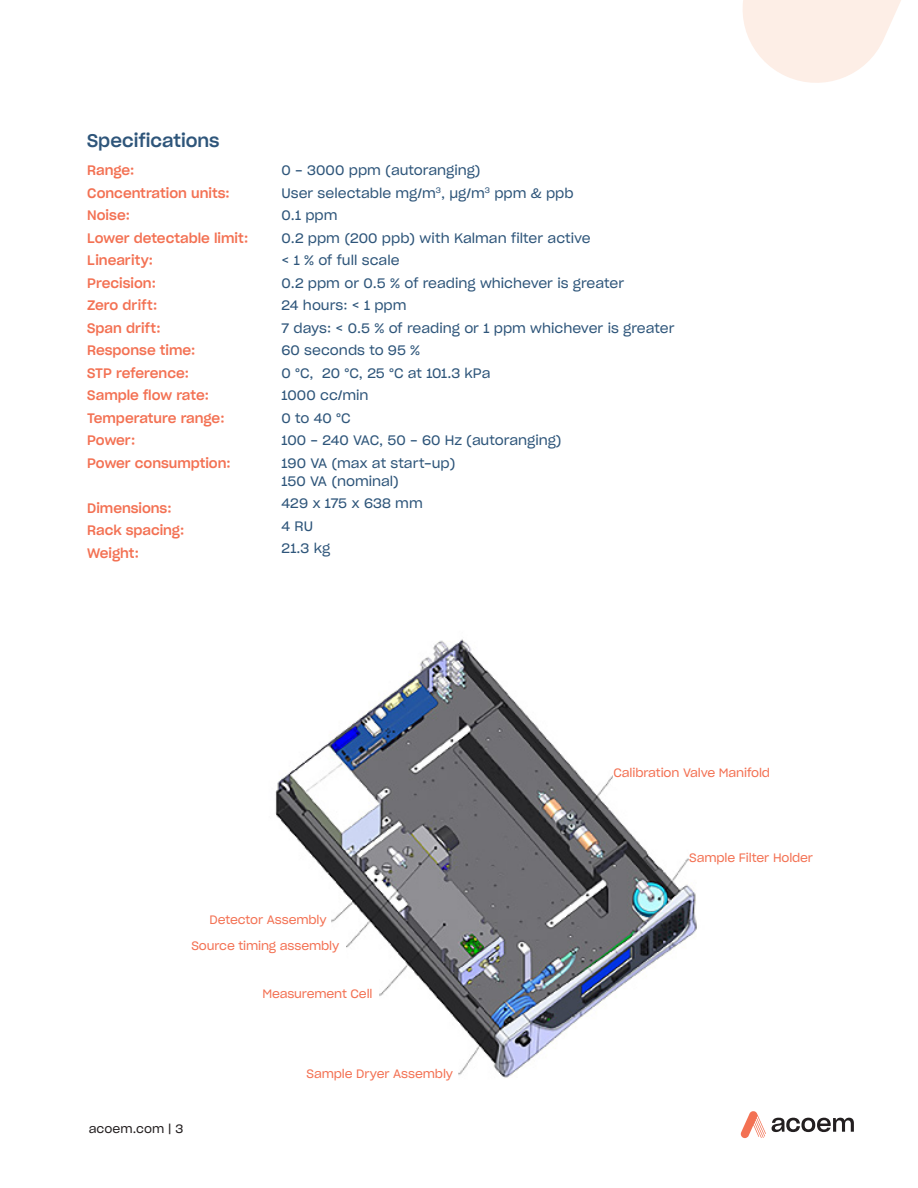
<style>
.page{position:relative;width:918px;height:1188px;background:#fff}
.page>*{position:absolute;margin:0;border:0;box-sizing:border-box;transform-origin:0 0}
.Sub-Heading_Specifications{font:18px "Sharp Grotesk Medium 20";letter-spacing:.005em;color:#2e557a}
.Actual-specs-content{font:13.5px/22.5px "Sharp Grotesk Book 20";color:#2e557a}
.Orrange_Sub_Heading{font:13.5px/22.5px "Sharp Grotesk Medium 20";color:#f37153}
.Black_subheading-reverse{font:12px "Sharp Grotesk Book 20";letter-spacing:-.01em;color:#f37153}
.t1{font:12px "Sharp Grotesk Book 20";letter-spacing:.005em;color:#231f20}
</style>
<div class="page">
<img style="left:275px;top:639px;width:422px;height:439px">
<div style="left:209px;top:905px;width:122px;height:28px;background:#fff"></div>
<div style="left:614px;top:758px;width:167px;height:28px;background:#fff"></div>
<div style="left:689px;top:843px;width:128px;height:28px;background:#fff"></div>
<div style="left:191px;top:931px;width:155px;height:29px;background:#fff"></div>
<div style="left:262px;top:979px;width:116px;height:29px;background:#fff"></div>
<div style="left:307px;top:1059px;width:151px;height:28px;background:#fff"></div>
<svg style="left:743px;top:0;width:158px;height:83px"></svg>
<svg style="left:740px;top:1111px;width:26px;height:27px"></svg>
<svg style="left:772px;top:1118px;width:82px;height:14px"></svg>
<p class="Sub-Heading_Specifications" style="left:87px;top:125px;width:134px">Specifications</p>
<p class="Orrange_Sub_Heading" style="left:87px;top:158px;width:49px">Range:</p>
<p class="Orrange_Sub_Heading" style="left:87px;top:181px;width:144px">Concentration units:</p>
<p class="Orrange_Sub_Heading" style="left:87px;top:203px;width:44px">Noise:</p>
<p class="Orrange_Sub_Heading" style="left:87px;top:226px;width:163px">Lower detectable limit:</p>
<p class="Orrange_Sub_Heading" style="left:87px;top:248px;width:67px">Linearity:</p>
<p class="Orrange_Sub_Heading" style="left:87px;top:271px;width:70px">Precision:</p>
<p class="Orrange_Sub_Heading" style="left:87px;top:293px;width:71px">Zero drift:</p>
<p class="Orrange_Sub_Heading" style="left:87px;top:316px;width:75px">Span drift:</p>
<p class="Orrange_Sub_Heading" style="left:87px;top:338px;width:110px">Response time:</p>
<p class="Orrange_Sub_Heading" style="left:87px;top:361px;width:103px">STP reference:</p>
<p class="Orrange_Sub_Heading" style="left:87px;top:383px;width:123px">Sample flow rate:</p>
<p class="Orrange_Sub_Heading" style="left:87px;top:406px;width:139px">Temperature range:</p>
<p class="Orrange_Sub_Heading" style="left:87px;top:428px;width:49px">Power:</p>
<p class="Orrange_Sub_Heading" style="left:87px;top:451px;width:145px">Power consumption:</p>
<p class="Orrange_Sub_Heading" style="left:87px;top:496px;width:99px">Dimensions:<br>Rack spacing:<br>Weight:</p>
<p class="Actual-specs-content" style="left:282px;top:158px;width:201px">0 - 3000 ppm (autoranging)</p>
<p class="Actual-specs-content" style="left:282px;top:181px;width:294px">User selectable mg/m<sup>3</sup>, μg/m<sup>3</sup> ppm &amp; ppb</p>
<p class="Actual-specs-content" style="left:282px;top:203px;width:57px">0.1 ppm</p>
<p class="Actual-specs-content" style="left:282px;top:226px;width:311px">0.2 ppm (200 ppb) with Kalman filter active</p>
<p class="Actual-specs-content" style="left:282px;top:248px;width:120px">&lt; 1 % of full scale</p>
<p class="Actual-specs-content" style="left:282px;top:271px;width:344px">0.2 ppm or 0.5 % of reading whichever is greater</p>
<p class="Actual-specs-content" style="left:282px;top:293px;width:127px">24 hours: &lt; 1 ppm</p>
<p class="Actual-specs-content" style="left:282px;top:316px;width:394px">7 days: &lt; 0.5 % of reading or 1 ppm whichever is greater<br>60 seconds to 95 %</p>
<p class="Actual-specs-content" style="left:282px;top:361px;width:210px">0 °C, 20 °C, 25 °C at 101.3 kPa</p>
<p class="Actual-specs-content" style="left:282px;top:383px;width:89px">1000 cc/min</p>
<p class="Actual-specs-content" style="left:282px;top:406px;width:71px">0 to 40 °C</p>
<p class="Actual-specs-content" style="left:282px;top:428px;width:282px">100 - 240 VAC, 50 - 60 Hz (autoranging)</p>
<p class="Actual-specs-content" style="left:282px;top:453px;width:175px;line-height:18px">190 VA (max at start-up)<br>150 VA (nominal)</p>
<p class="Actual-specs-content" style="left:282px;top:491px;width:143px">429 x 175 x 638 mm</p>
<p class="Actual-specs-content" style="left:282px;top:514px;width:33px">4 RU</p>
<p class="Actual-specs-content" style="left:282px;top:536px;width:50px">21.3 kg</p>
<p class="Black_subheading-reverse" style="left:614px;top:763px;width:158px">Calibration Valve Manifold</p>
<p class="Black_subheading-reverse" style="left:689px;top:848px;width:125px">Sample Filter Holder</p>
<p class="Black_subheading-reverse" style="left:209px;top:910px;width:119px">Detector Assembly</p>
<p class="Black_subheading-reverse" style="left:191px;top:936px;width:149px">Source timing assembly</p>
<p class="Black_subheading-reverse" style="left:262px;top:984px;width:112px">Measurement Cell</p>
<p class="t1" style="left:89px;top:1119px;width:96px">acoem.com | 3</p>
<p class="Black_subheading-reverse" style="left:307px;top:1064px;width:148px">Sample Dryer Assembly</p>
</div>
